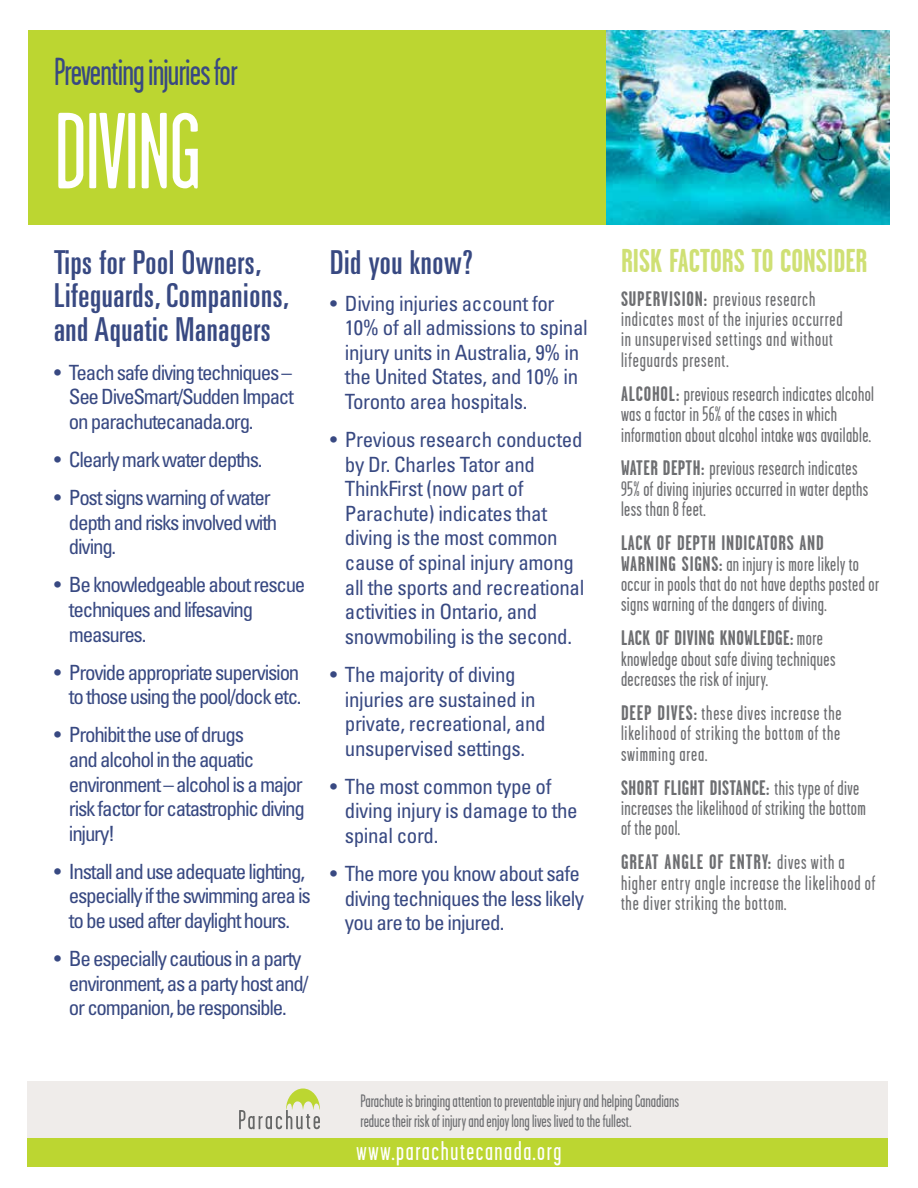
<style>
.page{position:relative;width:918px;height:1188px;background:#fff}
.page>*{position:absolute;margin:0;border:0;box-sizing:border-box;transform-origin:0 0}
.t1{font:108px "Garage Gothic";letter-spacing:-.02em;color:#fff}
.t2{font:39px "Garage Gothic";letter-spacing:-.02em;color:#384982}
.t3{font:ultra-condensed 33px/33.6px "Univers";letter-spacing:.02em;color:#384982}
.t4{font:700 33px "Garage Gothic";color:#cfe074}
.t5{font:27px "Garage Gothic";letter-spacing:.06em;color:#fff}
.t6{font:21px/20.4px "Garage Gothic";letter-spacing:.02em;color:#6d6e71}
.t7{font:condensed 21px/24.6px "Univers";letter-spacing:-.06em;color:#384982}
.t8{font:condensed 21px/24.6px "Univers";letter-spacing:-.02em;color:#384982}
.t9{font:21px/20.4px "Garage Gothic";letter-spacing:.04em;color:#6d6e71}
.t10{font:condensed 21px/24.6px "Univers";letter-spacing:-.04em;color:#384982;text-align:justify}
.t11{font:18px/19.8px "Garage Gothic";color:#6d6e71}
.s1{font-weight:700}
</style>
<div class="page">
<div style="left:28px;top:30px;width:588px;height:194px;background:#bcd631"></div>
<img style="left:606px;top:30px;width:284px;height:194px">
<div style="left:28px;top:1081px;width:860px;height:67px;background:#efecea"></div>
<div style="left:28px;top:1139px;width:860px;height:28px;background:#bcd631"></div>
<svg style="left:239px;top:1089px;width:81px;height:40px"></svg>
<h2 class="t2" style="left:54px;top:48px;width:185px">Preventing injuries for</h2>
<h1 class="t1" style="left:54px;top:85px;width:149px">DIVING</h1>
<h3 class="t3" style="left:54px;top:245px;width:237px">Tips for Pool Owners,<br>Lifeguards, Companions, and Aquatic Managers</h3>
<h3 class="t3" style="left:330px;top:245px;width:144px">Did you know?</h3>
<p class="t8" style="left:345px;top:291px;width:244px;text-indent:-15px">• Diving injuries account for<br>10% of all admissions to spinal injury units in Australia, 9% in the United States, and 10% in<br>Toronto area hospitals.</p>
<p class="t8" style="left:345px;top:427px;width:241px;text-indent:-15px">• Previous research conducted by Dr. Charles Tator and<br>ThinkFirst (now part of<br>Parachute) indicates that diving is the most common cause of spinal injury among all the sports and recreational activities in Ontario, and snowmobiling is the second.</p>
<p class="t8" style="left:345px;top:662px;width:202px;text-indent:-15px">• The majority of diving injuries are sustained in private, recreational, and unsupervised settings.</p>
<p class="t8" style="left:345px;top:774px;width:234px;text-indent:-15px">• The most common type of diving injury is damage to the spinal cord.</p>
<p class="t10" style="left:345px;top:861px;width:241px;text-align:left;text-indent:-15px">• The more you know about safe diving techniques the less likely you are to be injured.</p>
<p class="t10" style="left:69px;top:360px;width:227px;text-indent:-15px">• Teach safe diving techniques – See DiveSmart/Sudden Impact on parachutecanada.org.</p>
<p class="t7" style="left:54px;top:447px;width:210px">• Clearly mark water depths.</p>
<p class="t7" style="left:69px;top:485px;width:210px;text-indent:-15px">• Post signs warning of water depth and risks involved with diving.</p>
<p class="t7" style="left:69px;top:572px;width:238px;text-indent:-15px">• Be knowledgeable about rescue techniques and lifesaving measures.</p>
<p class="t7" style="left:54px;top:660px;width:249px;text-align:right">• Provide appropriate supervision to those using the pool/dock etc.</p>
<p class="t7" style="left:69px;top:722px;width:237px;text-indent:-15px">• Prohibit the use of drugs<br>and alcohol in the aquatic environment – alcohol is a major risk factor for catastrophic diving injury!</p>
<p class="t7" style="left:69px;top:859px;width:243px;text-indent:-15px">• Install and use adequate lighting, especially if the swimming area is to be used after daylight hours.</p>
<p class="t7" style="left:69px;top:946px;width:241px;text-indent:-15px">• Be especially cautious in a party environment, as a party host and/ or companion, be responsible.</p>
<h3 class="t4" style="left:621px;top:240px;width:248px">RISK FACTORS TO CONSIDER</h3>
<p class="t9" style="left:621px;top:288px;width:223px"><span class="s1">SUPERVISION:</span> previous research indicates most of the injuries occurred in unsupervised settings and without lifeguards present.</p>
<p class="t6" style="left:621px;top:383px;width:255px"><span class="s1">ALCOHOL:</span> previous research indicates alcohol was a factor in 56% of the cases in which information about alcohol intake was available.</p>
<p class="t6" style="left:621px;top:458px;width:249px"><span class="s1">WATER DEPTH:</span> previous research indicates<br>95% of diving injuries occurred in water depths less than 8 feet.</p>
<p class="t6" style="left:621px;top:532px;width:260px"><span class="s1">LACK OF DEPTH INDICATORS AND WARNING SIGNS:</span> an injury is more likely to occur in pools that do not have depths posted or signs warning of the dangers of diving.</p>
<p class="t6" style="left:621px;top:627px;width:216px"><span class="s1">LACK OF DIVING KNOWLEDGE:</span> more knowledge about safe diving techniques decreases the risk of injury.</p>
<p class="t6" style="left:621px;top:702px;width:222px;text-align:justify"><span class="s1">DEEP DIVES:</span> these dives increase the likelihood of striking the bottom of the swimming area.</p>
<p class="t6" style="left:621px;top:777px;width:246px"><span class="s1">SHORT FLIGHT DISTANCE:</span> this type of dive increases the likelihood of striking the bottom of the pool.</p>
<p class="t9" style="left:621px;top:851px;width:256px"><span class="s1">GREAT ANGLE OF ENTRY:</span> dives with a higher entry angle increase the likelihood of the diver striking the bottom.</p>
<p class="t11" style="left:360px;top:1091px;width:320px">Parachute is bringing attention to preventable injury and helping Canadians reduce their risk of injury and enjoy long lives lived to the fullest.</p>
<p class="t5" style="left:357px;top:1134px;width:206px">www.parachutecanada.org</p>
</div>
